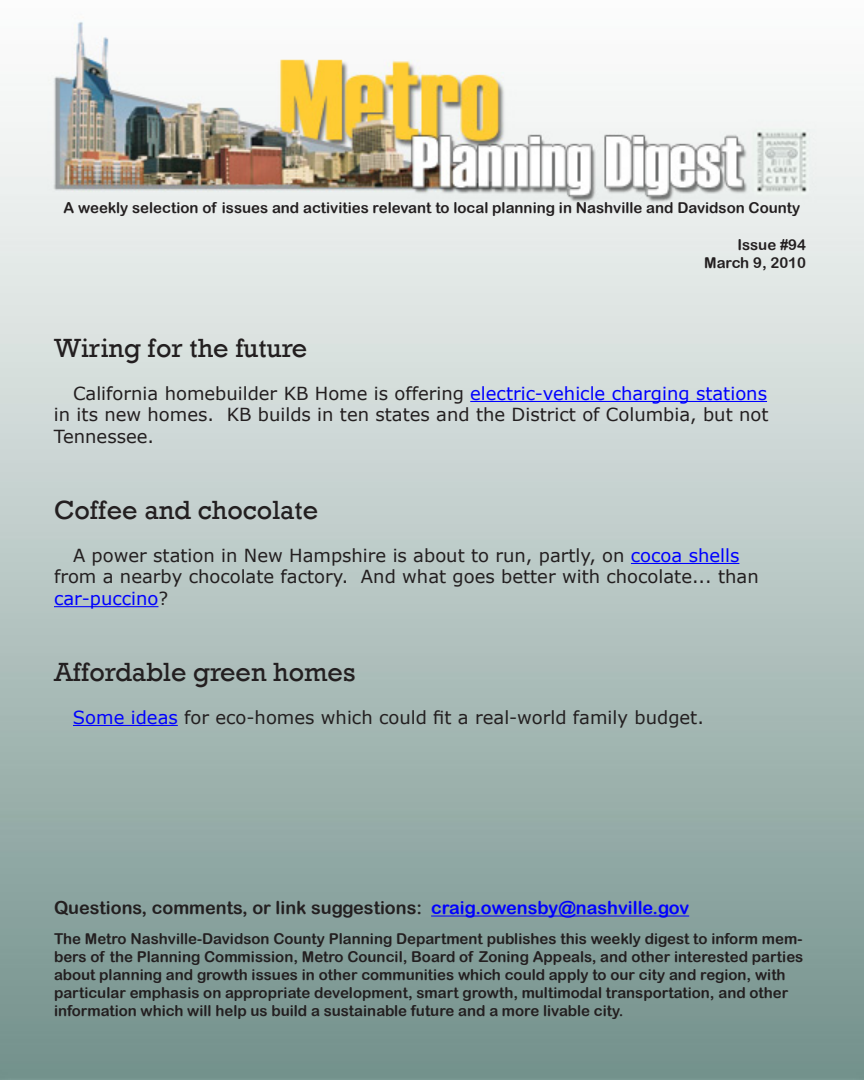
<style>
.page{position:relative;width:864px;height:1080px;background:#fff}
.page>*{position:absolute;margin:0;border:0;box-sizing:border-box;transform-origin:0 0}
.t1{font:27px "Rockwell";color:#231f20}
.t2{font:18px/21.6px "Verdana";color:#231f20;text-align:justify}
.t3{font:18px "Arial Rounded MT Bold";color:#231f20}
.t4{font:15px/18px "Arial Rounded MT Bold";color:#231f20}
.s1{color:#00f}
</style>
<div class="page">
<img style="left:0;top:21px;width:864px;height:1059px">
<hr style="left:470px;top:401px;width:297px;height:1px;background:#00f">
<hr style="left:631px;top:563px;width:108px;height:1px;background:#00f">
<hr style="left:54px;top:606px;width:104px;height:1px;background:#00f">
<hr style="left:73px;top:725px;width:105px;height:1px;background:#00f">
<hr style="left:431px;top:916px;width:258px;height:1px;background:#00f">
<p class="t4" style="left:64px;top:199px;width:738px">A weekly selection of issues and activities relevant to local planning in Nashville and Davidson County</p>
<p class="t4" style="left:704px;top:236px;width:103px;text-align:right">Issue #94<br>March 9, 2010</p>
<h1 class="t1" style="left:54px;top:332px;width:255px">Wiring for the future</h1>
<p class="t2" style="left:54px;top:382px;width:716px;text-indent:19px">California homebuilder KB Home is offering <span class="s1">electric-vehicle charging stations </span>in its new homes. KB builds in ten states and the District of Columbia, but not Tennessee.</p>
<h1 class="t1" style="left:54px;top:494px;width:266px">Coffee and chocolate</h1>
<p class="t2" style="left:54px;top:544px;width:706px;text-align:left;text-indent:19px">A power station in New Hampshire is about to run, partly, on <span class="s1">cocoa shells </span>from a nearby chocolate factory. And what goes better with chocolate... than <span class="s1">car-puccino</span>?</p>
<h1 class="t1" style="left:54px;top:656px;width:303px">Affordable green homes</h1>
<p class="t2" style="left:73px;top:706px;width:632px"><span class="s1">Some ideas</span> for eco-homes which could fit a real-world family budget.</p>
<p class="t3" style="left:54px;top:897px;width:637px">Questions, comments, or link suggestions: <span class="s1">craig.owensby@nashville.gov</span></p>
<p class="t4" style="left:54px;top:929px;width:751px">The Metro Nashville-Davidson County Planning Department publishes this weekly digest to inform mem&shy;bers of the Planning Commission, Metro Council, Board of Zoning Appeals, and other interested parties about planning and growth issues in other communities which could apply to our city and region, with particular emphasis on appropriate development, smart growth, multimodal transportation, and other information which will help us build a sustainable future and a more livable city.</p>
</div>
